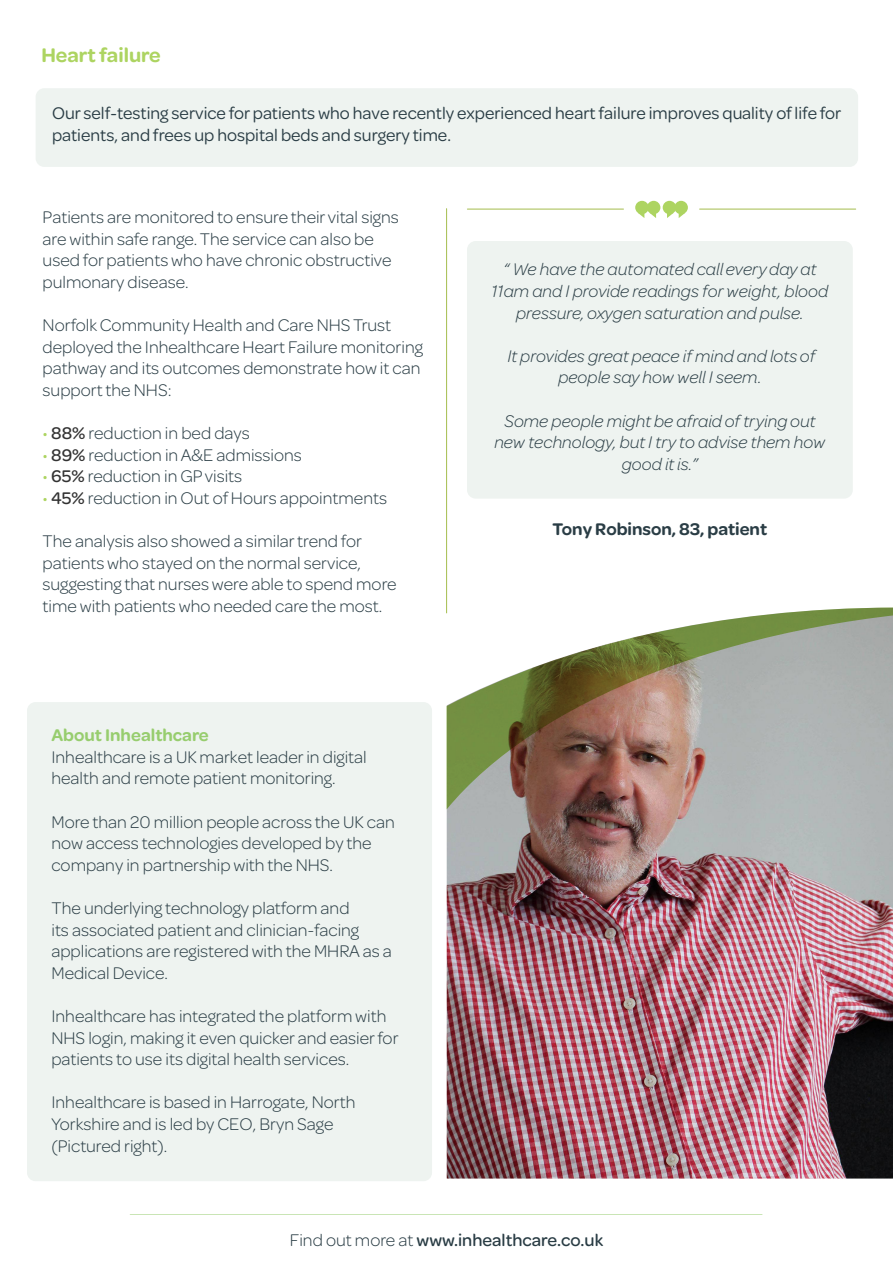
<style>
.page{position:relative;width:893px;height:1263px;background:#fff}
.page>*{position:absolute;margin:0;border:0;box-sizing:border-box;transform-origin:0 0}
.t1{font:600 21px "Omnes";color:#add461}
.t2{font:300 18px/21.6px "Omnes";color:#2a3d45}
.t3{font:italic 300 18px/21.6px "Omnes";color:#2a3d45;text-align:center}
.t4{font:18px/21.6px "Omnes";color:#2a3d45}
.t5{font:500 18px "Omnes";color:#293c44}
.t6{font:600 18px "Omnes";color:#2a3d45}
.t7{font:600 18px "Omnes";color:#97cd6e}
.s1{color:#add461}
.s2{font-weight:500;color:#333}
.s3{font-weight:300}
</style>
<div class="page">
<img style="left:447px;top:809px;width:446px;height:369px">
<svg style="left:447px;top:608px;width:446px;height:201px;background:#a7a291"></svg>
<div style="left:27px;top:702px;width:405px;height:479px;background:#eef3f0;border-radius:9px"></div>
<hr style="left:446px;top:209px;width:1px;height:404px;background:#a4bd4d">
<div style="left:36px;top:88px;width:822px;height:79px;background:#eef3f0;border-radius:9px"></div>
<hr style="left:130px;top:1214px;width:632px;height:1px;background:#97cd6e">
<div style="left:467px;top:241px;width:386px;height:258px;background:#eef3f0;border-radius:9px"></div>
<div style="left:635px;top:201px;width:14px;height:13px;background:#add461;border-radius:50%"></div>
<div style="left:647px;top:201px;width:13px;height:13px;background:#add461;border-radius:50%"></div>
<svg style="left:638px;top:213px;width:18px;height:5px"></svg>
<div style="left:674px;top:201px;width:14px;height:13px;background:#add461;border-radius:50%"></div>
<div style="left:663px;top:201px;width:13px;height:13px;background:#add461;border-radius:50%"></div>
<svg style="left:667px;top:213px;width:18px;height:5px"></svg>
<hr style="left:467px;top:209px;width:156px;height:1px;background:#a4bd4d">
<hr style="left:700px;top:209px;width:156px;height:1px;background:#a4bd4d">
<p class="t1" style="left:41px;top:40px;width:121px">Heart failure</p>
<p class="t4" style="left:52px;top:101px;width:791px">Our self-testing service for patients who have recently experienced heart failure improves quality of life for patients, and frees up hospital beds and surgery time.</p>
<p class="t2" style="left:43px;top:205px;width:358px">Patients are monitored to ensure their vital signs are within safe range. The service can also be used for patients who have chronic obstructive pulmonary disease.</p>
<p class="t2" style="left:43px;top:313px;width:382px">Norfolk Community Health and Care NHS Trust deployed the Inhealthcare Heart Failure monitoring pathway and its outcomes demonstrate how it can support the NHS:</p>
<p class="t2" style="left:43px;top:421px;width:209px"><span class="s1">•</span> <span class="s2">88%</span> reduction in bed days</p>
<p class="t2" style="left:43px;top:443px;width:261px"><span class="s1">•</span> <span class="s2">89%</span> reduction in A&amp;E admissions</p>
<p class="t2" style="left:43px;top:464px;width:201px"><span class="s1">•</span> <span class="s2">65%</span> reduction in GP visits</p>
<p class="t2" style="left:43px;top:486px;width:346px"><span class="s1">•</span> <span class="s2">45%</span> reduction in Out of Hours appointments</p>
<p class="t2" style="left:43px;top:529px;width:321px">The analysis also showed a similar trend for</p>
<p class="t2" style="left:43px;top:551px;width:355px">patients who stayed on the normal service, suggesting that nurses were able to spend more time with patients who needed care the most.</p>
<p class="t7" style="left:51px;top:723px;width:159px">About Inhealthcare</p>
<p class="t2" style="left:51px;top:745px;width:317px">Inhealthcare is a UK market leader in digital health and remote patient monitoring.</p>
<p class="t2" style="left:51px;top:810px;width:345px">More than 20 million people across the UK can now access technologies developed by the company in partnership with the NHS.</p>
<p class="t2" style="left:51px;top:896px;width:342px">The underlying technology platform and<br>its associated patient and clinician-facing applications are registered with the MHRA as a Medical Device.</p>
<p class="t2" style="left:51px;top:1004px;width:349px">Inhealthcare has integrated the platform with<br>NHS login, making it even quicker and easier for patients to use its digital health services.</p>
<p class="t2" style="left:51px;top:1091px;width:306px">Inhealthcare is based in Harrogate, North<br>Yorkshire and is led by CEO, Bryn Sage</p>
<p class="t2" style="left:51px;top:1134px;width:117px">(Pictured right).</p>
<p class="t3" style="left:492px;top:258px;width:338px">“ We have the automated call every day at<br>11am and I provide readings for weight, blood pressure, oxygen saturation and pulse.</p>
<p class="t3" style="left:507px;top:344px;width:310px">It provides great peace if mind and lots of people say how well I seem.</p>
<p class="t3" style="left:494px;top:409px;width:333px">Some people might be afraid of trying out new technology, but I try to advise them how good it is.”</p>
<p class="t6" style="left:553px;top:516px;width:216px">Tony Robinson, 83, patient</p>
<p class="t5" style="left:290px;top:1228px;width:315px"><span class="s3">Find out more at</span> www.inhealthcare.co.uk</p>
</div>
